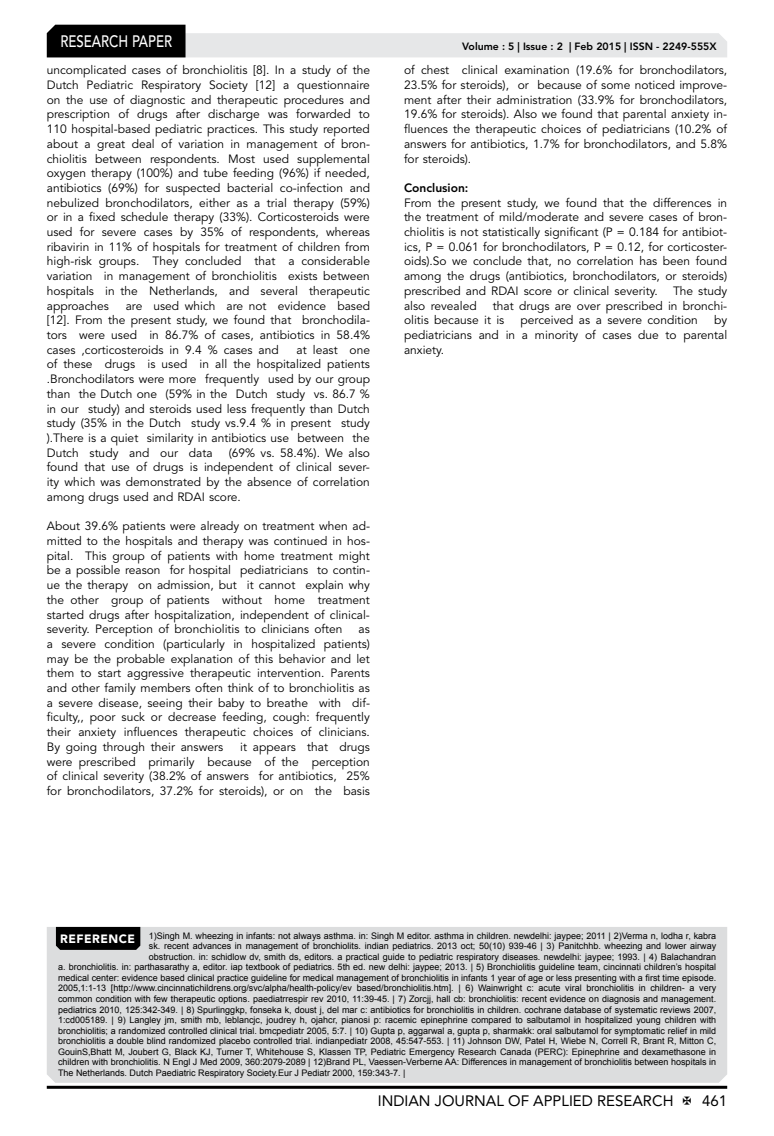
<style>
.page{position:relative;width:774px;height:1136px;background:#fff}
.page>*{position:absolute;margin:0;border:0;box-sizing:border-box;transform-origin:0 0}
.t1{font:500 16.5px "Avenir LT Std";color:#fff;scale:.8 1}
.t2{font:15px "Avenir LT Std";color:#000}
.t3{font:12px/14.7px "Avenir LT Std";color:#000;text-align:justify}
.t4{font:800 12px "Avenir LT Std";color:#000}
.t5{font:800 10.5px "Avenir LT Std";color:#000}
.t6{font:9px "Arial";color:#000}
.s1{font-family:"Avenir LT Std";font-weight:900;font-size:12px;color:#fff}
</style>
<div class="page">
<hr style="left:47px;top:1085px;width:680px;height:3px;background:#000">
<svg style="left:47px;top:25px;width:680px;height:32px"></svg>
<div style="left:47px;top:927px;width:680px;height:155px;background:#dcddde"></div>
<div style="left:56px;top:926px;width:84px;height:23px;background:#000"></div>
<h1 class="t1" style="left:60px;top:32px;width:139px">RESEARCH PAPER</h1>
<p class="t3" style="left:47px;top:63px;width:325px">uncomplicated cases of bronchiolitis [8]. In a study of the Dutch Pediatric Respiratory Society [12] a questionnaire on the use of diagnostic and therapeutic procedures and prescription of drugs after discharge was forwarded to 110 hospital-based pediatric practices. This study reported about a great deal of variation in management of bron&shy;chiolitis between respondents. Most used supplemental oxygen therapy (100%) and tube feeding (96%) if needed, antibiotics (69%) for suspected bacterial co-infection and nebulized bronchodilators, either as a trial therapy (59%) or in a fixed schedule therapy (33%). Corticosteroids were used for severe cases by 35% of respondents, whereas ribavirin in 11% of hospitals for treatment of children from high-risk groups. They concluded that a considerable variation in management of bronchiolitis exists between hospitals in the Netherlands, and several therapeutic approaches</p>
<p class="t3" style="left:47px;top:298px;width:325px;text-indent:79px">are used which are not evidence based [12]. From the present study, we found that bronchodila&shy;tors were used in 86.7% of cases, antibiotics in 58.4% cases ,corticosteroids in 9.4 % cases and</p>
<p class="t3" style="left:47px;top:342px;width:325px;text-indent:250px">at least one of these drugs is used in all the hospitalized patients .Bronchodilators were more frequently used by our group than the Dutch one (59% in the Dutch study vs. 86.7 % in our study) and steroids used less frequently than Dutch study (35% in the Dutch study vs.9.4 % in present study ).There is a quiet similarity in antibiotics use between the Dutch study and our data</p>
<p class="t3" style="left:47px;top:445px;width:325px;text-indent:182px">(69% vs. 58.4%). We also found that use of drugs is independent of clinical sever&shy;ity which was demonstrated by the absence of correlation among drugs used and RDAI score.</p>
<p class="t3" style="left:47px;top:519px;width:325px">About 39.6% patients were already on treatment when ad&shy;mitted to the hospitals and therapy was continued in hos&shy;pital. This group of patients with home treatment might be a possible reason for hospital pediatricians to contin&shy;ue the therapy on admission, but it cannot explain why the other group of patients without home treatment started drugs after hospitalization, independent of clinical&shy;severity. Perception of bronchiolitis to clinicians often</p>
<p class="t3" style="left:47px;top:622px;width:325px;text-indent:312px">as a severe condition (particularly in hospitalized patients) may be the probable explanation of this behavior and let them to start aggressive therapeutic intervention. Parents and other family members often think of to bronchiolitis as a severe disease, seeing their baby to breathe with dif&shy;ficulty,, poor suck or decrease feeding, cough: frequently their anxiety influences therapeutic choices of clinicians.<br>By going through their answers</p>
<p class="t3" style="left:47px;top:739px;width:325px;text-indent:194px">it appears that drugs were prescribed primarily because of the perception of clinical severity (38.2% of answers for antibiotics, 25% for bronchodilators, 37.2% for steroids), or on the basis</p>
<p class="t5" style="left:462px;top:41px;width:256px">Volume : 5 | Issue : 2 | Feb 2015 | ISSN - 2249-555X</p>
<p class="t3" style="left:404px;top:63px;width:325px">of chest clinical examination (19.6% for bronchodilators, 23.5% for steroids), or because of some noticed improve&shy;ment after their administration (33.9% for bronchodilators, 19.6% for steroids). Also we found that parental anxiety in&shy;fluences the therapeutic choices of pediatricians (10.2% of answers for antibiotics, 1.7% for bronchodilators, and 5.8% for steroids).</p>
<p class="t4" style="left:404px;top:181px;width:66px">Conclusion:</p>
<p class="t3" style="left:404px;top:195px;width:325px">From the present study, we found that the differences in the treatment of mild/moderate and severe cases of bron&shy;chiolitis is not statistically significant (P = 0.184 for antibiot&shy;ics, P = 0.061 for bronchodilators, P = 0.12, for corticoster&shy;oids).So we conclude that, no correlation has been found among the drugs (antibiotics, bronchodilators, or steroids) prescribed and RDAI score or clinical severity.</p>
<p class="t3" style="left:673px;top:284px;width:56px">The study</p>
<p class="t3" style="left:404px;top:298px;width:74px">also revealed</p>
<p class="t3" style="left:404px;top:298px;width:325px;text-indent:89px">that drugs are over prescribed in bronchi&shy;olitis because it is</p>
<p class="t3" style="left:404px;top:313px;width:325px;text-indent:310px">by pediatricians and in a minority of cases due to parental anxiety.</p>
<p class="t3" style="left:521px;top:313px;width:179px">perceived as a severe condition</p>
<p class="t6" style="left:60px;top:929px;width:657px"><span class="s1">REFERENCE</span> 1)Singh M. wheezing in infants: not always asthma. in: Singh M editor. asthma in children. newdelhi: jaypee; 2011 | 2)Verma n, lodha r, kabra</p>
<p class="t6" style="left:149px;top:940px;width:569px">sk. recent advances in management of bronchiolits. indian pediatrics. 2013 oct; 50(10) 939-46 | 3) Panitchhb. wheezing and lower airway</p>
<p class="t6" style="left:149px;top:950px;width:569px">obstruction. in: schidlow dv, smith ds, editors. a practical guide to pediatric respiratory diseases. newdelhi: jaypee; 1993. | 4) Balachandran</p>
<p class="t6" style="left:58px;top:961px;width:659px">a. bronchiolitis. in: parthasarathy a, editor. iap textbook of pediatrics. 5th ed. new delhi: jaypee; 2013. | 5) Bronchiolitis guideline team, cincinnati children’s hospital</p>
<p class="t6" style="left:58px;top:971px;width:659px">medical center: evidence based clinical practice guideline for medical management of bronchiolitis in infants 1 year of age or less presenting with a first time episode.</p>
<p class="t6" style="left:58px;top:982px;width:660px">2005,1:1-13 [http://www.cincinnatichildrens.org/svc/alpha/health-policy/ev based/bronchiolitis.htm]. | 6) Wainwright c: acute viral bronchiolitis in children- a very</p>
<p class="t6" style="left:58px;top:992px;width:660px">common condition with few therapeutic options. paediatrrespir rev 2010, 11:39-45. | 7) Zorcjj, hall cb: bronchiolitis: recent evidence on diagnosis and management.</p>
<p class="t6" style="left:58px;top:1003px;width:659px">pediatrics 2010, 125:342-349. | 8) Spurlinggkp, fonseka k, doust j, del mar c: antibiotics for bronchiolitis in children. cochrane database of systematic reviews 2007,</p>
<p class="t6" style="left:58px;top:1013px;width:659px">1:cd005189. | 9) Langley jm, smith mb, leblancjc, joudrey h, ojahcr, pianosi p: racemic epinephrine compared to salbutamol in hospitalized young children with</p>
<p class="t6" style="left:58px;top:1024px;width:660px">bronchiolitis; a randomized controlled clinical trial. bmcpediatr 2005, 5:7. | 10) Gupta p, aggarwal a, gupta p, sharmakk: oral salbutamol for symptomatic relief in mild</p>
<p class="t6" style="left:58px;top:1034px;width:659px">bronchiolitis a double blind randomized placebo controlled trial. indianpediatr 2008, 45:547-553. | 11) Johnson DW, Patel H, Wiebe N, Correll R, Brant R, Mitton C,</p>
<p class="t6" style="left:58px;top:1045px;width:660px">GouinS,Bhatt M, Joubert G, Black KJ, Turner T, Whitehouse S, Klassen TP, Pediatric Emergency Research Canada (PERC): Epinephrine and dexamethasone in</p>
<p class="t6" style="left:58px;top:1055px;width:659px">children with bronchiolitis. N Engl J Med 2009, 360:2079-2089 | 12)Brand PL, Vaessen-Verberne AA: Differences in management of bronchiolitis between hospitals in</p>
<p class="t6" style="left:58px;top:1066px;width:349px">The Netherlands. Dutch Paediatric Respiratory Society.Eur J Pediatr 2000, 159:343-7. |</p>
<p class="t2" style="left:378px;top:1091px;width:297px">INDIAN JOURNAL OF APPLIED RESEARCH</p>
<p class="t2" style="left:702px;top:1091px;width:27px">461</p>
</div>
